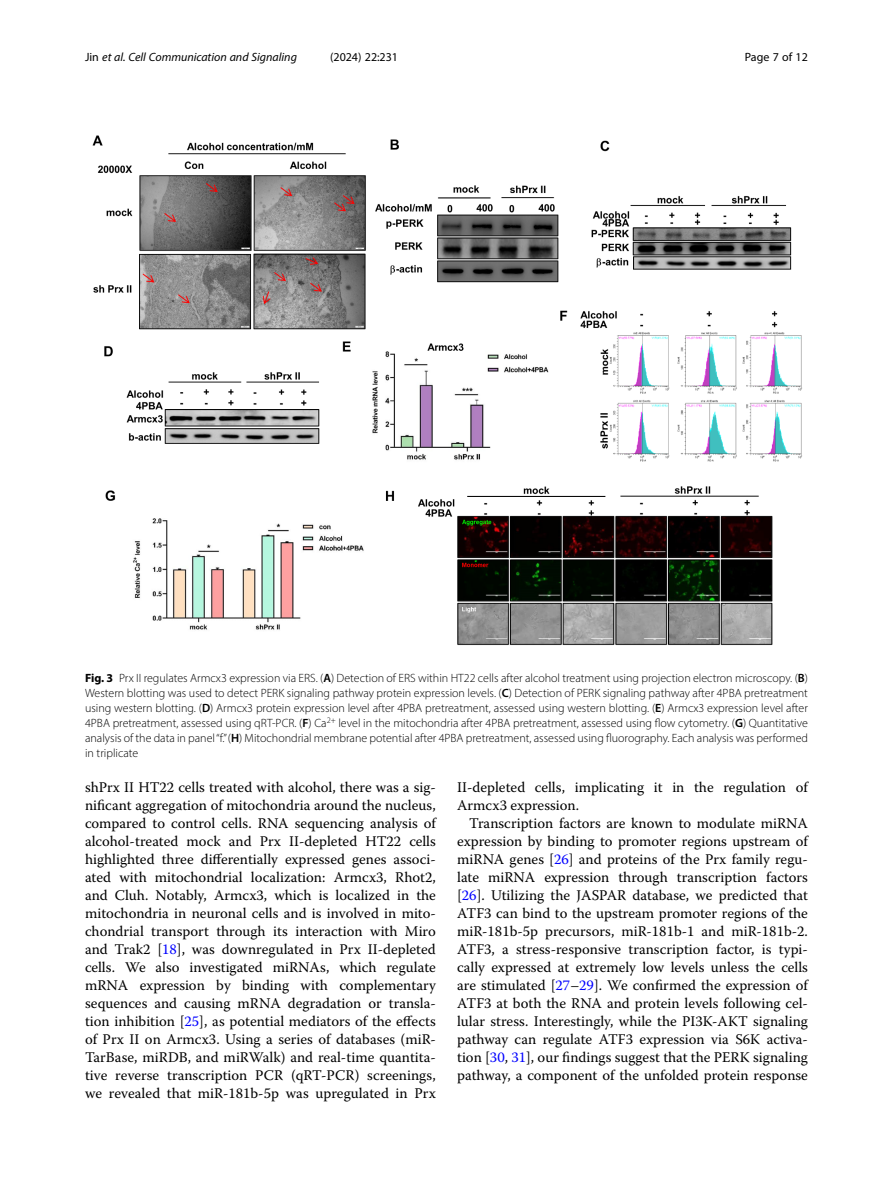
<style>
.page{position:relative;width:893px;height:1191px;background:#fff}
.page>*{position:absolute;margin:0;border:0;box-sizing:border-box;transform-origin:0 0}
.Body_Text_Indent{font:14.7px/18px "Warnock Pro";color:#000;text-align:justify}
.Figure_Caption{font:300 12px/15px "Myriad Pro";color:#000;text-align:justify}
.t1{font:italic 12px "Myriad Pro";color:#000}
.t2{font:12px "Myriad Pro";color:#000}
.s1{font-style:normal}
.s2{font-weight:700}
.s3{font-weight:600}
.s4{color:#00f}
</style>
<div class="page">
<img style="left:92px;top:135px;width:710px;height:510px">
<p class="t1" style="left:85px;top:50px;width:213px"><span class="s1">Jin</span> et al. Cell Communication and Signaling</p>
<p class="t2" style="left:330px;top:50px;width:70px">(2024) 22:231</p>
<p class="t2" style="left:745px;top:50px;width:65px">Page 7 of 12</p>
<p class="Figure_Caption" style="left:85px;top:671px;width:724px"><span class="s2">Fig. 3</span> Prx II regulates Armcx3 expression via ERS. (<span class="s3">A</span>) Detection of ERS within HT22 cells after alcohol treatment using projection electron microscopy. (<span class="s3">B</span>)<br>Western blotting was used to detect PERK signaling pathway protein expression levels. (<span class="s3">C</span>) Detection of PERK signaling pathway after 4PBA pretreatment using western blotting. (<span class="s3">D</span>) Armcx3 protein expression level after 4PBA pretreatment, assessed using western blotting. (<span class="s3">E</span>) Armcx3 expression level after 4PBA pretreatment, assessed using qRT-PCR. (<span class="s3">F</span>) Ca<sup>2+</sup> level in the mitochondria after 4PBA pretreatment, assessed using flow cytometry. (<span class="s3">G</span>) Quantitative analysis of the data in panel “f.” (<span class="s3">H</span>) Mitochondrial membrane potential after 4PBA pretreatment, assessed using fluorography. Each analysis was performed in triplicate</p>
<p class="Body_Text_Indent" style="left:85px;top:778px;width:352px">shPrx II HT22 cells treated with alcohol, there was a sig&shy;nificant aggregation of mitochondria around the nucleus, compared to control cells. RNA sequencing analysis of alcohol-treated mock and Prx II-depleted HT22 cells highlighted three differentially expressed genes associ&shy;ated with mitochondrial localization: Armcx3, Rhot2, and Cluh. Notably, Armcx3, which is localized in the mitochondria in neuronal cells and is involved in mito&shy;chondrial transport through its interaction with Miro and Trak2 [<span class="s4">18</span>], was downregulated in Prx II-depleted cells. We also investigated miRNAs, which regulate mRNA expression by binding with complementary sequences and causing mRNA degradation or transla&shy;tion inhibition [<span class="s4">25</span>], as potential mediators of the effects of Prx II on Armcx3. Using a series of databases (miR-TarBase, miRDB, and miRWalk) and real-time quantita&shy;tive reverse transcription PCR (qRT-PCR) screenings, we revealed that miR-181b-5p was upregulated in Prx</p>
<p class="Body_Text_Indent" style="left:457px;top:778px;width:352px">II-depleted cells, implicating it in the regulation of<br>Armcx3 expression.</p>
<p class="Body_Text_Indent" style="left:457px;top:814px;width:352px;text-indent:12px">Transcription factors are known to modulate miRNA expression by binding to promoter regions upstream of miRNA genes [<span class="s4">26</span>] and proteins of the Prx family regu&shy;late miRNA expression through transcription factors [<span class="s4">26</span>]. Utilizing the JASPAR database, we predicted that ATF3 can bind to the upstream promoter regions of the miR-181b-5p precursors, miR-181b-1 and miR-181b-2.<br>ATF3, a stress-responsive transcription factor, is typi&shy;cally expressed at extremely low levels unless the cells are stimulated [<span class="s4">27</span>–<span class="s4">29</span>]. We confirmed the expression of ATF3 at both the RNA and protein levels following cel&shy;lular stress. Interestingly, while the PI3K-AKT signaling pathway can regulate ATF3 expression via S6K activa&shy;tion [<span class="s4">30</span>, <span class="s4">31</span>], our findings suggest that the PERK signaling pathway, a component of the unfolded protein response</p>
</div>
